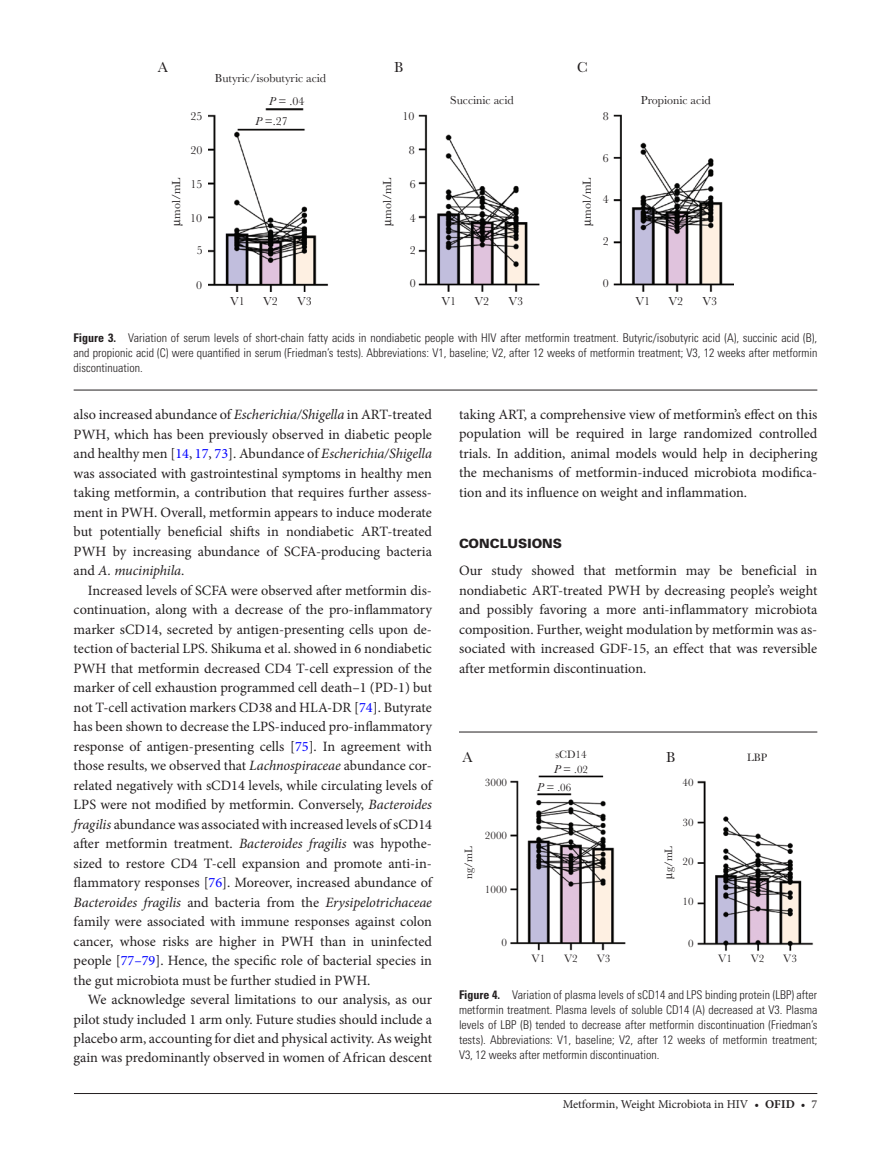
<style>
.page{position:relative;width:891px;height:1174px;background:#fff}
.page>*{position:absolute;margin:0;border:0;box-sizing:border-box;transform-origin:0 0}
.t1{font:15px "Baskerville MT Std";color:#231f20}
.t2{font:14.25px/19.5px "Minion Pro";color:#231f20;text-align:justify}
.t3{font:900 12.75px "Univers LT Std";color:#231f20}
.t4{font:300 condensed 12px/15px "Univers LT Std";color:#231f20;text-align:justify}
.t5{font:12px/20.7px "Baskerville MT Std";color:#231f20}
.t6{font:12px "Minion Pro";color:#231f20}
.t7{font:11.1px "Baskerville MT Std";color:#231f20}
.s1{font-style:italic}
.s2{font-weight:700}
.s3{color:#00f}
.s4{font-style:italic;font-size:12px}
.s5{font-size:12px}
</style>
<div class="page">
<hr style="left:74px;top:1093px;width:743px;height:1px;background:#231f20">
<hr style="left:74px;top:390px;width:743px;height:1px;background:#231f20">
<img style="left:209px;top:108px;width:524px;height:184px">
<hr style="left:459px;top:732px;width:358px;height:1px;background:#231f20">
<img style="left:510px;top:775px;width:304px;height:176px">
<svg style="left:385px;top:219px;width:9px;height:7px"></svg>
<svg style="left:585px;top:219px;width:8px;height:7px"></svg>
<svg style="left:667px;top:873px;width:8px;height:6px"></svg>
<p class="t1" style="left:158px;top:58px;width:12px">A</p>
<p class="t1" style="left:394px;top:58px;width:11px">B</p>
<p class="t1" style="left:577px;top:58px;width:12px">C</p>
<p class="t5" style="left:255px;top:90px;width:51px;text-indent:14px"><span class="s1">P</span> = .04<br><span class="s1">P</span> =.27</p>
<p class="t5" style="left:215px;top:67px;width:113px">Butyric/isobutyric acid</p>
<p class="t5" style="left:450px;top:89px;width:65px">Succinic acid</p>
<p class="t5" style="left:641px;top:89px;width:71px">Propionic acid</p>
<p class="t5" style="left:191px;top:105px;width:14px">25</p>
<p class="t5" style="left:402px;top:105px;width:14px">10</p>
<p class="t5" style="left:603px;top:106px;width:8px">8</p>
<p class="t5" style="left:603px;top:148px;width:8px">6</p>
<p class="t5" style="left:603px;top:189px;width:8px">4</p>
<p class="t5" style="left:603px;top:231px;width:8px">2</p>
<p class="t5" style="left:603px;top:273px;width:8px">0</p>
<p class="t5" style="left:191px;top:140px;width:14px">20</p>
<p class="t5" style="left:191px;top:174px;width:14px">15</p>
<p class="t5" style="left:190px;top:208px;width:14px">10</p>
<p class="t5" style="left:197px;top:240px;width:8px">5</p>
<p class="t5" style="left:196px;top:274px;width:8px">0</p>
<p class="t5" style="left:409px;top:140px;width:8px">8</p>
<p class="t5" style="left:410px;top:174px;width:8px">6</p>
<p class="t5" style="left:410px;top:208px;width:8px">4</p>
<p class="t5" style="left:410px;top:240px;width:8px">2</p>
<p class="t5" style="left:410px;top:273px;width:8px">0</p>
<p class="t5" style="left:166px;top:219px;width:43px;rotate:-90deg">mol/mL</p>
<p class="t5" style="left:377px;top:219px;width:43px;rotate:-90deg">mol/mL</p>
<p class="t5" style="left:577px;top:219px;width:43px;rotate:-90deg">mol/mL</p>
<p class="t5" style="left:230px;top:291px;width:16px">V1</p>
<p class="t5" style="left:263px;top:291px;width:16px">V2</p>
<p class="t5" style="left:297px;top:291px;width:16px">V3</p>
<p class="t5" style="left:442px;top:291px;width:16px">V1</p>
<p class="t5" style="left:475px;top:291px;width:16px">V2</p>
<p class="t5" style="left:509px;top:291px;width:16px">V3</p>
<p class="t5" style="left:635px;top:291px;width:16px">V1</p>
<p class="t5" style="left:668px;top:291px;width:16px">V2</p>
<p class="t5" style="left:702px;top:291px;width:16px">V3</p>
<p class="t4" style="left:74px;top:330px;width:745px"><span class="s2">Figure 3.</span> Variation of serum levels of short-chain fatty acids in nondiabetic people with HIV after metformin treatment. Butyric/isobutyric acid (A), succinic acid (B), and propionic acid (C) were quantified in serum (Friedman’s tests). Abbreviations: V1, baseline; V2, after 12 weeks of metformin treatment; V3, 12 weeks after metformin discontinuation.</p>
<p class="t2" style="left:74px;top:405px;width:360px">also increased abundance of <span class="s1">Escherichia/Shigella</span> in ART-treated PWH, which has been previously observed in diabetic people and healthy men [<span class="s3">14</span>, <span class="s3">17</span>, <span class="s3">73</span>]. Abundance of <span class="s1">Escherichia/Shigella </span>was associated with gastrointestinal symptoms in healthy men taking metformin, a contribution that requires further assess&shy;ment in PWH. Overall, metformin appears to induce moderate but potentially beneficial shifts in nondiabetic ART-treated PWH by increasing abundance of SCFA-producing bacteria and <span class="s1">A. muciniphila</span>.</p>
<p class="t2" style="left:74px;top:580px;width:360px;text-indent:14px">Increased levels of SCFA were observed after metformin dis&shy;continuation, along with a decrease of the pro-inflammatory marker sCD14, secreted by antigen-presenting cells upon de&shy;tection of bacterial LPS. Shikuma et al. showed in 6 nondiabetic PWH that metformin decreased CD4 T-cell expression of the marker of cell exhaustion programmed cell death–1 (PD-1) but not T-cell activation markers CD38 and HLA-DR [<span class="s3">74</span>]. Butyrate has been shown to decrease the LPS-induced pro-inflammatory response of antigen-presenting cells [<span class="s3">75</span>]. In agreement with those results, we observed that <span class="s1">Lachnospiraceae</span> abundance cor&shy;related negatively with sCD14 levels, while circulating levels of LPS were not modified by metformin. Conversely, <span class="s1">Bacteroides fragilis</span> abundance was associated with increased levels of sCD14 after metformin treatment. <span class="s1">Bacteroides fragilis</span> was hypothe&shy;sized to restore CD4 T-cell expansion and promote anti-in&shy;flammatory responses [<span class="s3">76</span>]. Moreover, increased abundance of <span class="s1">Bacteroides fragilis</span> and bacteria from the <span class="s1">Erysipelotrichaceae </span>family were associated with immune responses against colon cancer, whose risks are higher in PWH than in uninfected people [<span class="s3">77–79</span>]. Hence, the specific role of bacterial species in the gut microbiota must be further studied in PWH.</p>
<p class="t2" style="left:74px;top:990px;width:360px;text-indent:14px">We acknowledge several limitations to our analysis, as our pilot study included 1 arm only. Future studies should include a placebo arm, accounting for diet and physical activity. As weight gain was predominantly observed in women of African descent</p>
<p class="t2" style="left:459px;top:405px;width:360px">taking ART, a comprehensive view of metformin’s effect on this population will be required in large randomized controlled trials. In addition, animal models would help in deciphering the mechanisms of metformin-induced microbiota modifica&shy;tion and its influence on weight and inflammation.</p>
<p class="t3" style="left:459px;top:536px;width:105px">CONCLUSIONS</p>
<p class="t2" style="left:459px;top:561px;width:360px">Our study showed that metformin may be beneficial in nondiabetic ART-treated PWH by decreasing people’s weight and possibly favoring a more anti-inflammatory microbiota composition. Further, weight modulation by metformin was as&shy;sociated with increased GDF-15, an effect that was reversible after metformin discontinuation.</p>
<p class="t1" style="left:463px;top:748px;width:12px">A</p>
<p class="t7" style="left:555px;top:748px;width:33px">sCD14</p>
<p class="t1" style="left:666px;top:748px;width:11px">B</p>
<p class="t7" style="left:554px;top:763px;width:36px"><span class="s4">P</span> <span class="s5">=</span> .02</p>
<p class="t7" style="left:485px;top:776px;width:24px">3000</p>
<p class="t7" style="left:537px;top:781px;width:36px"><span class="s4">P</span> <span class="s5">=</span> .06</p>
<p class="t7" style="left:683px;top:776px;width:13px">40</p>
<p class="t7" style="left:485px;top:829px;width:24px">2000</p>
<p class="t7" style="left:462px;top:879px;width:34px;rotate:-90deg">ng/mL</p>
<p class="t7" style="left:662px;top:872px;width:28px;rotate:-90deg">g/mL</p>
<p class="t7" style="left:485px;top:883px;width:24px">1000</p>
<p class="t7" style="left:502px;top:936px;width:7px">0</p>
<p class="t7" style="left:683px;top:816px;width:13px">30</p>
<p class="t7" style="left:683px;top:855px;width:13px">20</p>
<p class="t7" style="left:683px;top:895px;width:13px">10</p>
<p class="t7" style="left:688px;top:937px;width:7px">0</p>
<p class="t7" style="left:747px;top:751px;width:21px">LBP</p>
<p class="t7" style="left:532px;top:952px;width:15px">V1</p>
<p class="t7" style="left:564px;top:952px;width:15px">V2</p>
<p class="t7" style="left:597px;top:952px;width:15px">V3</p>
<p class="t7" style="left:718px;top:952px;width:15px">V1</p>
<p class="t7" style="left:751px;top:952px;width:15px">V2</p>
<p class="t7" style="left:783px;top:952px;width:15px">V3</p>
<p class="t4" style="left:459px;top:987px;width:360px"><span class="s2">Figure 4.</span> Variation of plasma levels of sCD14 and LPS binding protein (LBP) after metformin treatment. Plasma levels of soluble CD14 (A) decreased at V3. Plasma levels of LBP (B) tended to decrease after metformin discontinuation (Friedman’s tests). Abbreviations: V1, baseline; V2, after 12 weeks of metformin treatment; V3, 12 weeks after metformin discontinuation.</p>
<p class="t6" style="left:563px;top:1096px;width:256px">Metformin, Weight Microbiota in HIV • <span class="s2">ofid</span> • 7</p>
</div>
